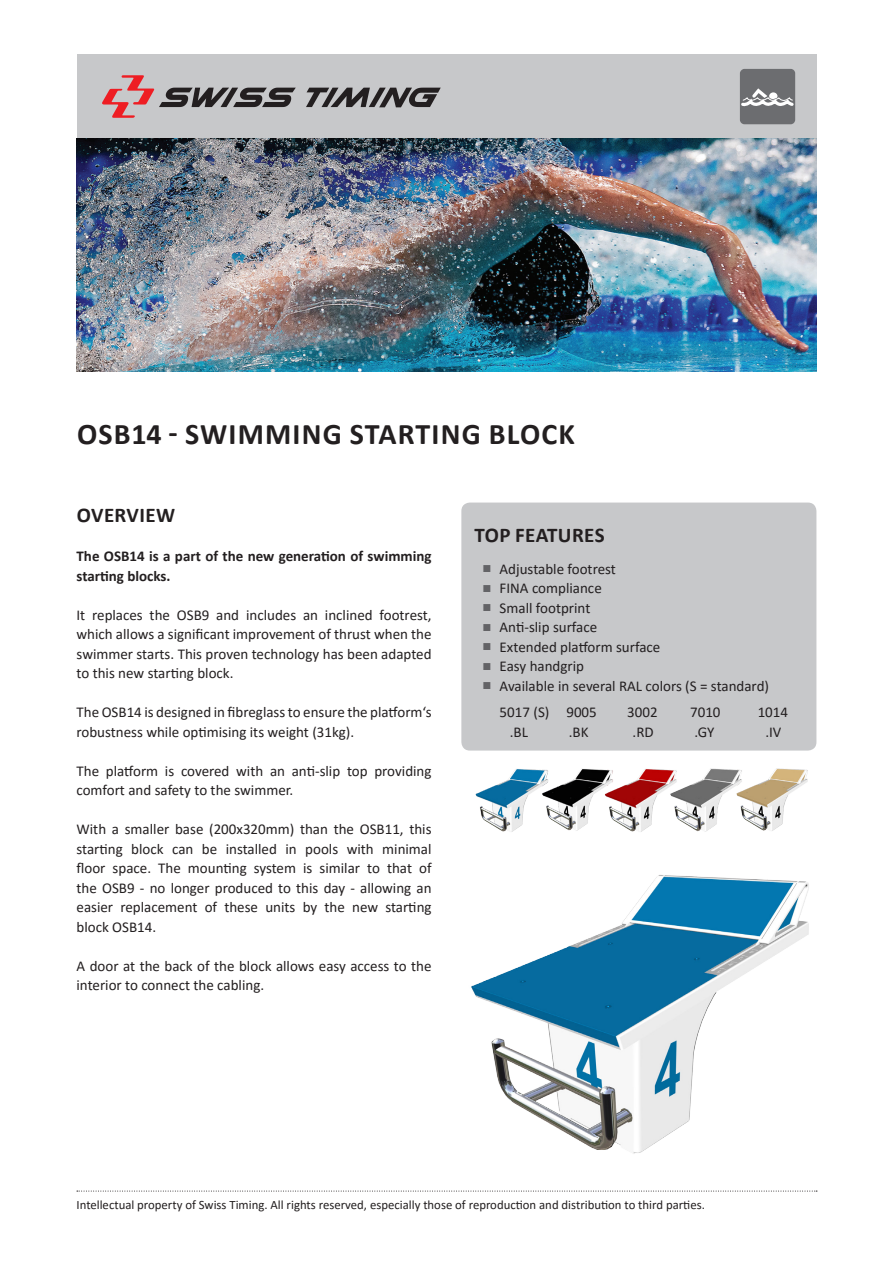
<style>
.page{position:relative;width:893px;height:1263px;background:#fff}
.page>*{position:absolute;margin:0;border:0;box-sizing:border-box;transform-origin:0 0}
.Product_20pt_Bold{font:700 30px "Calibri";letter-spacing:.04em;color:#231f20}
.Title_14pt_Bold_Uppe{font:700 21px "Calibri";letter-spacing:.02em;color:#231f20}
.Text_10pt_with_line{font:15px/19.5px "Calibri";color:#231f20}
.Text_10pt_with_line-2{font:700 15px/19.5px "Calibri";color:#231f20}
.List_Text_10pt_witho{font:15px "Calibri";color:#231f20}
.t1{font:12.75px "Calibri";color:#231f20}
.s1{font-family:"Arial";color:#636366}
</style>
<div class="page">
<div style="left:77px;top:54px;width:739px;height:85px;background:#c7c8ca"></div>
<svg style="left:102px;top:75px;width:194px;height:43px"></svg>
<svg style="left:306px;top:88px;width:135px;height:19px"></svg>
<svg style="left:77px;top:1191px;width:740px;height:1px"></svg>
<img style="left:77px;top:138px;width:739px;height:234px">
<div style="left:740px;top:69px;width:55px;height:55px;background:#6c6d70;border-radius:4px"></div>
<svg style="left:741px;top:88px;width:53px;height:19px"></svg>
<div style="left:461px;top:503px;width:355px;height:247px;background:#c7c8ca;border-radius:9px"></div>
<img style="left:471px;top:875px;width:338px;height:279px">
<img style="left:475px;top:768px;width:333px;height:64px">
<p class="Product_20pt_Bold" style="left:77px;top:413px;width:499px">OSB14 - SWIMMING STARTING BLOCK</p>
<p class="Title_14pt_Bold_Uppe" style="left:77px;top:500px;width:100px">OVERVIEW</p>
<p class="Text_10pt_with_line-2" style="left:77px;top:546px;width:357px">The OSB14 is a part of the new generation of swimming starting blocks.</p>
<p class="Text_10pt_with_line" style="left:77px;top:604px;width:357px;text-align:justify">It replaces the OSB9 and includes an inclined footrest, which allows a significant improvement of thrust when the swimmer starts. This proven technology has been adapted to this new starting block.</p>
<p class="Text_10pt_with_line" style="left:77px;top:702px;width:357px">The OSB14 is designed in fibreglass to ensure the platform‘s robustness while optimising its weight (31kg).</p>
<p class="Text_10pt_with_line" style="left:77px;top:760px;width:357px">The platform is covered with an anti-slip top providing comfort and safety to the swimmer.</p>
<p class="Text_10pt_with_line" style="left:77px;top:819px;width:357px;text-align:justify">With a smaller base (200x320mm) than the OSB11, this starting block can be installed in pools with minimal floor space. The mounting system is similar to that of the OSB9 - no longer produced to this day - allowing an easier replacement of these units by the new starting block OSB14.</p>
<p class="Text_10pt_with_line" style="left:77px;top:955px;width:357px">A door at the back of the block allows easy access to the interior to connect the cabling.</p>
<p class="Title_14pt_Bold_Uppe" style="left:475px;top:520px;width:132px">TOP FEATURES</p>
<p class="Text_10pt_with_line" style="left:483px;top:559px;width:135px"><span class="s1">■</span> Adjustable footrest</p>
<p class="Text_10pt_with_line" style="left:483px;top:578px;width:121px"><span class="s1">■</span> FINA compliance</p>
<p class="Text_10pt_with_line" style="left:483px;top:598px;width:109px"><span class="s1">■</span> Small footprint</p>
<p class="Text_10pt_with_line" style="left:483px;top:617px;width:116px"><span class="s1">■</span> Anti-slip surface</p>
<p class="Text_10pt_with_line" style="left:483px;top:637px;width:179px"><span class="s1">■</span> Extended platform surface</p>
<p class="Text_10pt_with_line" style="left:483px;top:656px;width:103px"><span class="s1">■</span> Easy handgrip</p>
<p class="Text_10pt_with_line" style="left:483px;top:676px;width:288px"><span class="s1">■</span> Available in several RAL colors (S = standard)</p>
<p class="List_Text_10pt_witho" style="left:500px;top:702px;width:99px">5017 (S) 9005</p>
<p class="List_Text_10pt_witho" style="left:627px;top:702px;width:32px">3002</p>
<p class="List_Text_10pt_witho" style="left:690px;top:702px;width:32px">7010</p>
<p class="List_Text_10pt_witho" style="left:758px;top:702px;width:32px">1014</p>
<p class="List_Text_10pt_witho" style="left:510px;top:721px;width:20px">.BL</p>
<p class="List_Text_10pt_witho" style="left:569px;top:721px;width:21px">.BK</p>
<p class="List_Text_10pt_witho" style="left:633px;top:721px;width:23px">.RD</p>
<p class="List_Text_10pt_witho" style="left:694px;top:721px;width:22px">.GY</p>
<p class="List_Text_10pt_witho" style="left:765px;top:721px;width:18px">.IV</p>
<p class="t1" style="left:77px;top:1196px;width:630px">Intellectual property of Swiss Timing. All rights reserved, especially those of reproduction and distribution to third parties.</p>
</div>
